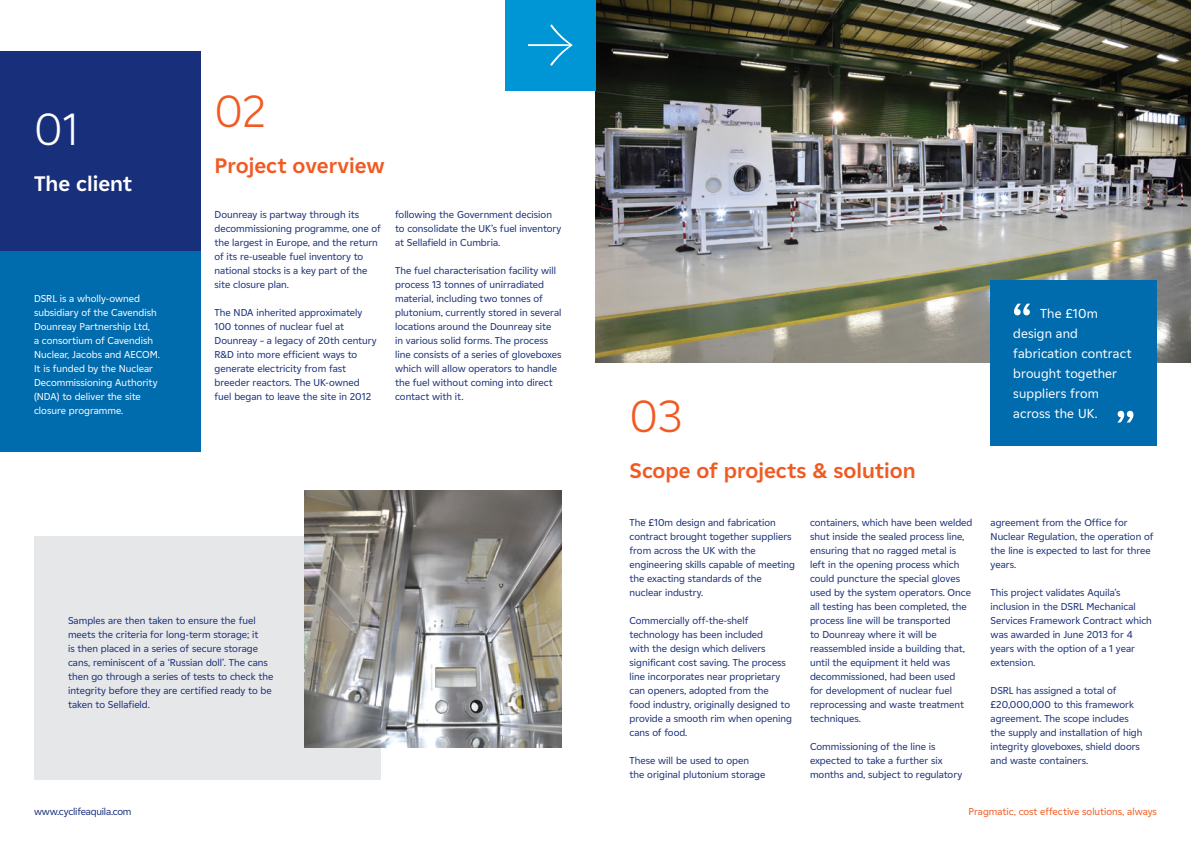
<style>
.page{position:relative;width:1191px;height:842px;background:#fff}
.page>*{position:absolute;margin:0;border:0;box-sizing:border-box;transform-origin:0 0}
.t1{font:300 45px "EDF2020";color:#f15a22}
.t2{font:300 45px "EDF2020";color:#fff}
.t3{font:700 21px "EDF2020";color:#f15a22}
.t4{font:700 21px "EDF2020";color:#fff}
.t5{font:13px/20px "EDF2020";letter-spacing:.01em;color:#fff}
.t6{font:10px/14px "EDF2020";color:#182f7b}
.t7{font:10px/14px "EDF2020";color:#fff}
.t8{font:10px "EDF2020";color:#f15a22}
.t9{font:10px "EDF2020";letter-spacing:-.02em;color:#182f7b}
</style>
<div class="page">
<img style="left:595px;top:0;width:596px;height:363px">
<div style="left:990px;top:280px;width:167px;height:166px;background:#006bad"></div>
<svg style="left:1014px;top:303px;width:16px;height:12px"></svg>
<svg style="left:1117px;top:410px;width:17px;height:12px"></svg>
<div style="left:34px;top:536px;width:347px;height:244px;background:#e6e7e8"></div>
<img style="left:305px;top:491px;width:256px;height:256px">
<div style="left:505px;top:0;width:90px;height:90px;background:#0096d6"></div>
<svg style="left:528px;top:24px;width:45px;height:42px"></svg>
<div style="left:0;top:51px;width:200px;height:200px;background:#182f7b"></div>
<div style="left:0;top:251px;width:200px;height:201px;background:#006bad"></div>
<h1 class="t2" style="left:34px;top:98px;width:46px">01</h1>
<h2 class="t4" style="left:34px;top:169px;width:100px">The client</h2>
<p class="t7" style="left:34px;top:291px;width:127px">DSRL is a wholly-owned subsidiary of the Cavendish<br>Dounreay Partnership Ltd,<br>a consortium of Cavendish<br>Nuclear, Jacobs and AECOM.<br>It is funded by the Nuclear<br>Decommissioning Authority (NDA) to deliver the site closure programme.</p>
<h1 class="t1" style="left:214px;top:80px;width:52px">02</h1>
<h2 class="t3" style="left:214px;top:150px;width:172px">Project overview</h2>
<p class="t6" style="left:214px;top:207px;width:168px">Dounreay is partway through its decommissioning programme, one of the largest in Europe, and the return of its re-useable fuel inventory to national stocks is a key part of the site closure plan.</p>
<p class="t6" style="left:214px;top:305px;width:164px">The NDA inherited approximately<br>100 tonnes of nuclear fuel at<br>Dounreay – a legacy of 20th century<br>R&amp;D into more efficient ways to generate electricity from fast breeder reactors. The UK-owned fuel began to leave the site in 2012</p>
<p class="t6" style="left:395px;top:207px;width:168px">following the Government decision to consolidate the UK’s fuel inventory at Sellafield in Cumbria.</p>
<p class="t6" style="left:395px;top:263px;width:168px">The fuel characterisation facility will process 13 tonnes of unirradiated material, including two tonnes of plutonium, currently stored in several locations around the Dounreay site in various solid forms. The process line consists of a series of gloveboxes which will allow operators to handle the fuel without coming into direct contact with it.</p>
<p class="t6" style="left:68px;top:613px;width:207px">Samples are then taken to ensure the fuel meets the criteria for long-term storage; it<br>is then placed in a series of secure storage cans, reminiscent of a ‘Russian doll’. The cans then go through a series of tests to check the integrity before they are certified ready to be taken to Sellafield.</p>
<h1 class="t1" style="left:629px;top:385px;width:54px">03</h1>
<h2 class="t3" style="left:629px;top:456px;width:287px">Scope of projects &amp; solution</h2>
<p class="t6" style="left:629px;top:515px;width:167px">The £10m design and fabrication contract brought together suppliers from across the UK with the engineering skills capable of meeting the exacting standards of the nuclear industry.</p>
<p class="t6" style="left:629px;top:613px;width:164px">Commercially off-the-shelf technology has been included<br>with the design which delivers significant cost saving. The process line incorporates near proprietary can openers, adopted from the food industry, originally designed to provide a smooth rim when opening cans of food.</p>
<p class="t6" style="left:629px;top:753px;width:137px">These will be used to open the original plutonium storage</p>
<p class="t6" style="left:810px;top:515px;width:164px">containers, which have been welded shut inside the sealed process line, ensuring that no ragged metal is left in the opening process which could puncture the special gloves used by the system operators. Once all testing has been completed, the process line will be transported<br>to Dounreay where it will be reassembled inside a building that, until the equipment it held was decommissioned, had been used<br>for development of nuclear fuel reprocessing and waste treatment techniques.</p>
<p class="t6" style="left:810px;top:739px;width:154px">Commissioning of the line is expected to take a further six months and, subject to regulatory</p>
<h3 class="t5" style="left:1013px;top:303px;width:120px;text-indent:27px">The £10m design and fabrication contract brought together suppliers from across the UK.</h3>
<h3 class="t5" style="left:1019px;top:320px;width:113px">Pull quote to go here. Pull quote to go here. Pull quote to go here.</h3>
<p class="t6" style="left:990px;top:515px;width:164px">agreement from the Office for<br>Nuclear Regulation, the operation of the line is expected to last for three years.</p>
<p class="t6" style="left:990px;top:585px;width:163px">This project validates Aquila’s inclusion in the DSRL Mechanical<br>Services Framework Contract which was awarded in June 2013 for 4 years with the option of a 1 year extension.</p>
<p class="t6" style="left:990px;top:683px;width:153px">DSRL has assigned a total of £20,000,000 to this framework agreement. The scope includes the supply and installation of high integrity gloveboxes, shield doors and waste containers.</p>
<p class="t9" style="left:34px;top:805px;width:99px">www.cyclifeaquila.com</p>
<p class="t8" style="left:968px;top:804px;width:190px">Pragmatic, cost effective solutions, always</p>
</div>
